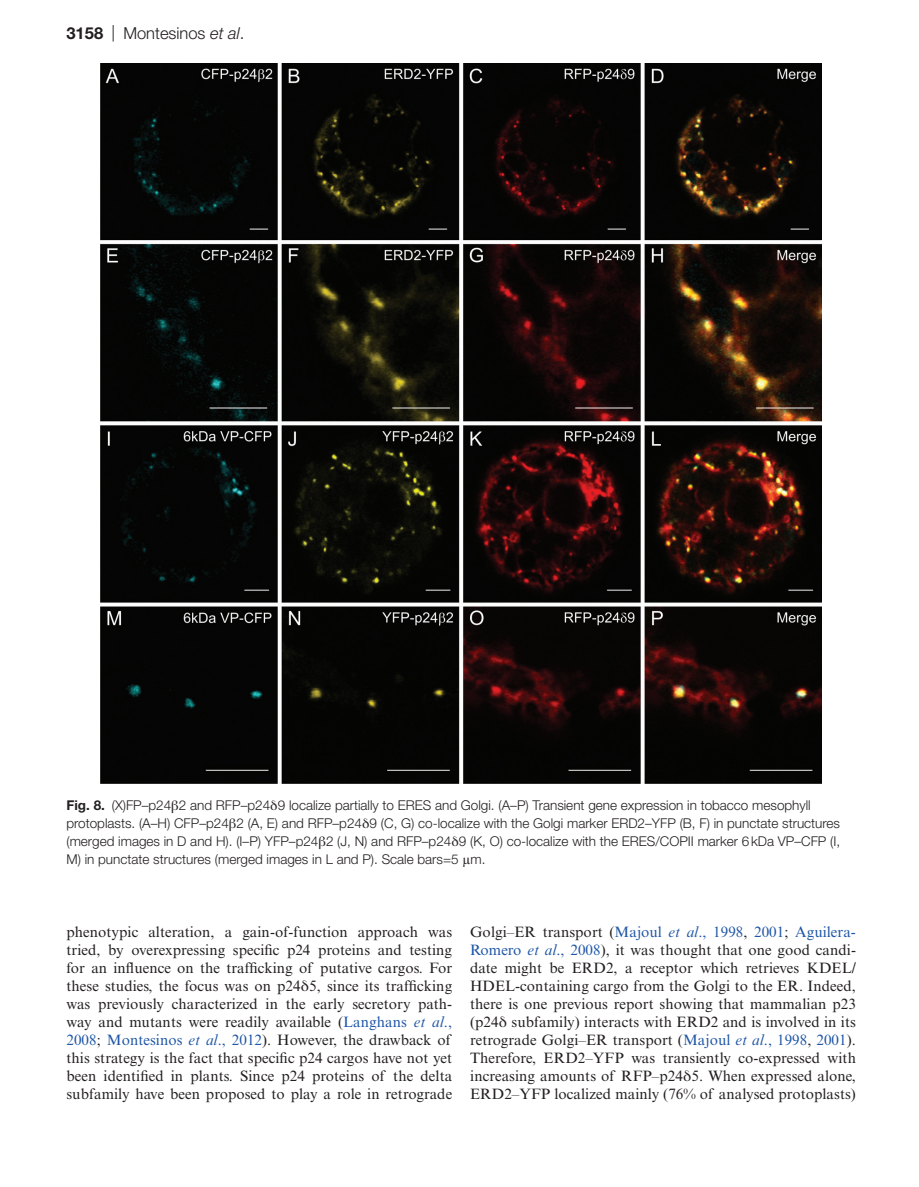
<style>
.page{position:relative;width:919px;height:1187px;background:#fff}
.page>*{position:absolute;margin:0;border:0;box-sizing:border-box;transform-origin:0 0}
.t1{font:300 16.5px "Helvetica Neue LT Std";color:#231f20}
.t2{font:15px/18px "Times New Roman MT Std";letter-spacing:.005em;color:#231f20;text-align:justify}
.t3{font:300 13.5px/18px "Helvetica Neue LT Std";color:#231f20}
.s1{font-weight:700}
.s2{font-style:italic}
.s3{font-family:"Gandhari Unicode";font-weight:400}
.s4{font-family:"Gandhari Unicode"}
.s5{color:#1e56a6}
.s6{font-style:italic;color:#1e56a6}
</style>
<div class="page">
<img style="left:101px;top:63px;width:720px;height:720px">
<p class="t1" style="left:66px;top:23px;width:179px"><span class="s1">3158</span> | Montesinos <span class="s2">et al</span>.</p>
<p class="t3" style="left:66px;top:796px;width:775px"><span class="s1">Fig. 8.</span> (X)FP–p24<span class="s3">β</span>2 and RFP–p24<span class="s3">δ</span>9 localize partially to ERES and Golgi. (A–P) Transient gene expression in tobacco mesophyll protoplasts. (A–H) CFP–p24<span class="s3">β</span>2 (A, E) and RFP–p24<span class="s3">δ</span>9 (C, G) co-localize with the Golgi marker ERD2–YFP (B, F) in punctate structures (merged images in D and H). (I–P) YFP–p24<span class="s3">β</span>2 (J, N) and RFP–p24<span class="s3">δ</span>9 (K, O) co-localize with the ERES/COPII marker 6kDa VP–CFP (I, M) in punctate structures (merged images in L and P). Scale bars=5 <span class="s3">μ</span>m.</p>
<p class="t2" style="left:66px;top:922px;width:387px">phenotypic alteration, a gain-of-function approach was tried, by overexpressing specific p24 proteins and testing for an influence on the trafficking of putative cargos. For these studies, the focus was on p24<span class="s4">δ</span>5, since its trafficking was previously characterized in the early secretory path&shy;way and mutants were readily available (<span class="s5">Langhans</span> <span class="s6">et al</span><span class="s5">., 2008</span>; <span class="s5">Montesinos</span> <span class="s6">et al</span><span class="s5">., 2012</span>). However, the drawback of this strategy is the fact that specific p24 cargos have not yet been identified in plants. Since p24 proteins of the delta subfamily have been proposed to play a role in retrograde</p>
<p class="t2" style="left:470px;top:922px;width:387px">Golgi–ER transport (<span class="s5">Majoul</span> <span class="s6">et al</span><span class="s5">., 1998</span>, <span class="s5">2001</span>; <span class="s5">Aguilera-Romero</span> <span class="s6">et al</span><span class="s5">., 2008</span>), it was thought that one good candi&shy;date might be ERD2, a receptor which retrieves KDEL/ HDEL-containing cargo from the Golgi to the ER. Indeed, there is one previous report showing that mammalian p23 (p24<span class="s4">δ</span> subfamily) interacts with ERD2 and is involved in its retrograde Golgi–ER transport (<span class="s5">Majoul</span> <span class="s6">et al</span><span class="s5">., 1998</span>, <span class="s5">2001</span>).<br>Therefore, ERD2–YFP was transiently co-expressed with increasing amounts of RFP–p24<span class="s4">δ</span>5. When expressed alone, ERD2–YFP localized mainly (76% of analysed protoplasts)</p>
</div>
